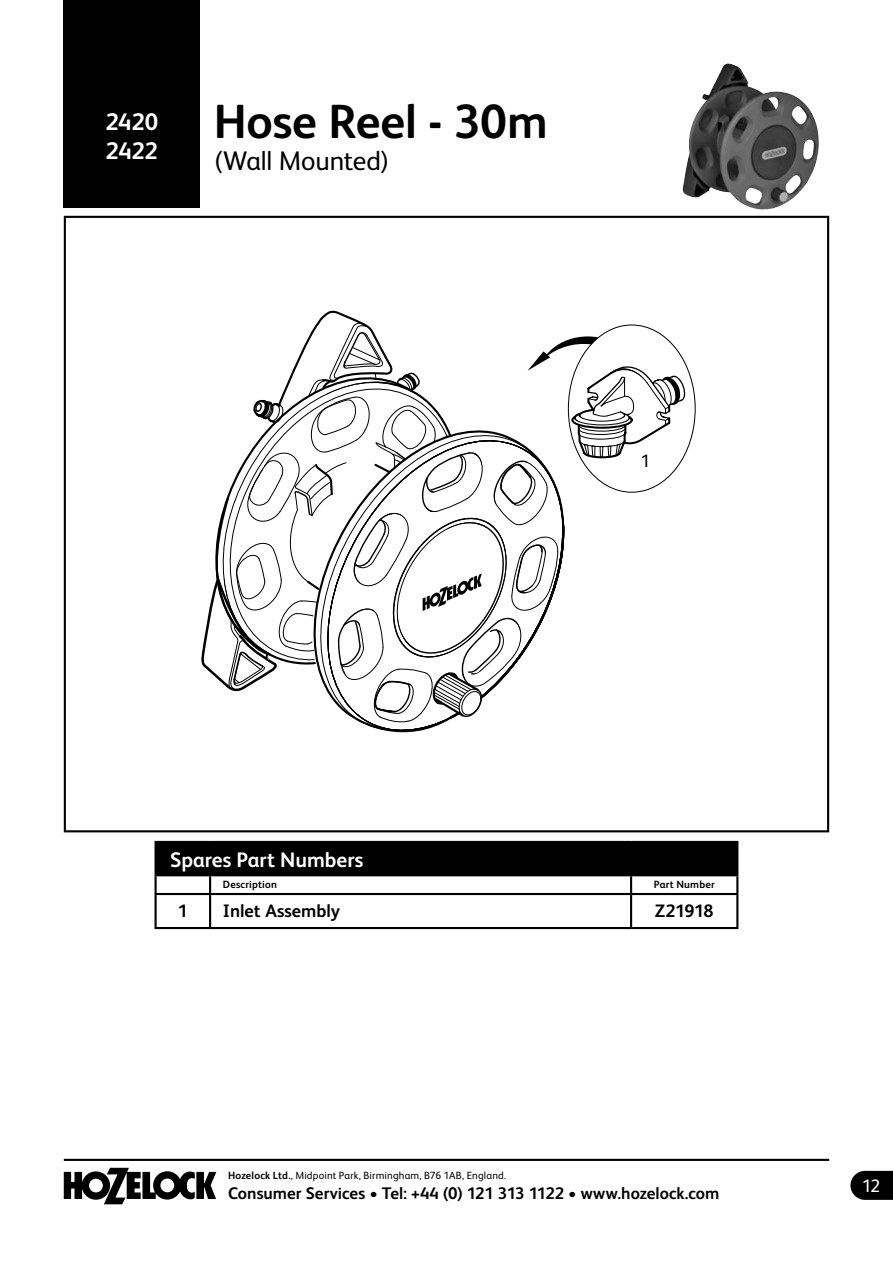
<style>
.page{position:relative;width:893px;height:1263px;background:#fff}
.page>*{position:absolute;margin:0;border:0;box-sizing:border-box;transform-origin:0 0}
.t1{font:700 48px "FS Albert Pro";letter-spacing:-.005em;color:#000}
.t2{font:27px "FS Albert Pro";letter-spacing:-.01em;color:#000}
.t3{font:700 24px "FS Albert Pro";color:#fff}
.t4{font:700 21px "FS Albert Pro";color:#fff}
.t5{font:700 18px "FS Albert Pro";color:#000}
.t6{font:18px "FS Albert Pro";color:#fff}
.t7{font:18px "FS Albert Pro";color:#000}
.t8{font:700 16.8px "FS Albert Pro";color:#000}
.t9{font:10.5px "FS Albert Pro";letter-spacing:.015em;color:#000}
.t10{font:700 10.5px "FS Albert Pro";letter-spacing:.015em;color:#000}
.s1{font-weight:700}
</style>
<div class="page">
<svg style="left:64px;top:1168px;width:152px;height:36px"></svg>
<svg style="left:850px;top:1171px;width:43px;height:29px"></svg>
<hr style="left:64px;top:1159px;width:765px;height:2px;background:#000">
<div style="left:64px;top:0;width:136px;height:207px;background:#000"></div>
<div style="left:156px;top:842px;width:581px;height:33px;background:#000"></div>
<hr style="left:155px;top:841px;width:55px;height:2px;background:#000">
<hr style="left:155px;top:843px;width:2px;height:31px;background:#000">
<hr style="left:210px;top:841px;width:421px;height:2px;background:#000">
<hr style="left:631px;top:841px;width:107px;height:2px;background:#000">
<hr style="left:736px;top:843px;width:2px;height:31px;background:#000">
<hr style="left:155px;top:874px;width:55px;height:2px;background:#000">
<svg style="left:155px;top:876px;width:2px;height:17px"></svg>
<hr style="left:210px;top:874px;width:421px;height:2px;background:#000">
<svg style="left:209px;top:876px;width:2px;height:17px"></svg>
<hr style="left:631px;top:874px;width:107px;height:2px;background:#000">
<svg style="left:630px;top:876px;width:2px;height:17px"></svg>
<svg style="left:736px;top:876px;width:2px;height:17px"></svg>
<hr style="left:155px;top:893px;width:55px;height:2px;background:#000">
<hr style="left:155px;top:895px;width:2px;height:32px;background:#000">
<hr style="left:210px;top:893px;width:421px;height:2px;background:#000">
<hr style="left:209px;top:895px;width:2px;height:32px;background:#000">
<hr style="left:631px;top:893px;width:107px;height:2px;background:#000">
<hr style="left:630px;top:895px;width:2px;height:32px;background:#000">
<hr style="left:736px;top:895px;width:2px;height:32px;background:#000">
<hr style="left:155px;top:927px;width:55px;height:2px;background:#000">
<hr style="left:210px;top:927px;width:421px;height:2px;background:#000">
<hr style="left:631px;top:927px;width:107px;height:2px;background:#000">
<div style="left:538px;top:336px;width:99px;height:83px;background:#000;border-radius:50%"></div>
<div style="left:525px;top:344px;width:117px;height:110px;background:#fff;border-radius:50%"></div>
<svg style="left:201px;top:310px;width:364px;height:423px"></svg>
<div style="left:568px;top:325px;width:127px;height:167px;background:#fff;border-radius:50%"></div>
<svg style="left:571px;top:366px;width:114px;height:92px"></svg>
<img style="left:682px;top:64px;width:137px;height:146px">
<h1 class="t1" style="left:106px;top:88px;width:444px"><sub>2422</sub> Hose Reel - 30m</h1>
<h3 class="t3" style="left:105px;top:105px;width:54px">2420</h3>
<h2 class="t2" style="left:214px;top:142px;width:178px">(Wall Mounted)</h2>
<p class="t7" style="left:641px;top:448px;width:11px">1</p>
<p class="t4" style="left:170px;top:845px;width:195px">Spares Part Numbers</p>
<p class="t10" style="left:223px;top:877px;width:56px">Description</p>
<p class="t10" style="left:654px;top:877px;width:62px">Part Number</p>
<p class="t5" style="left:178px;top:898px;width:12px">1</p>
<p class="t5" style="left:223px;top:898px;width:119px">Inlet Assembly</p>
<p class="t5" style="left:655px;top:898px;width:60px">Z21918</p>
<p class="t9" style="left:228px;top:1168px;width:280px"><span class="s1">Hozelock Ltd.</span>, Midpoint Park, Birmingham, B76 1AB, England.</p>
<p class="t8" style="left:228px;top:1181px;width:493px">Consumer Services • Tel: +44 (0) 121 313 1122 • www.hozelock.com</p>
<p class="t6" style="left:862px;top:1173px;width:20px">12</p>
</div>
